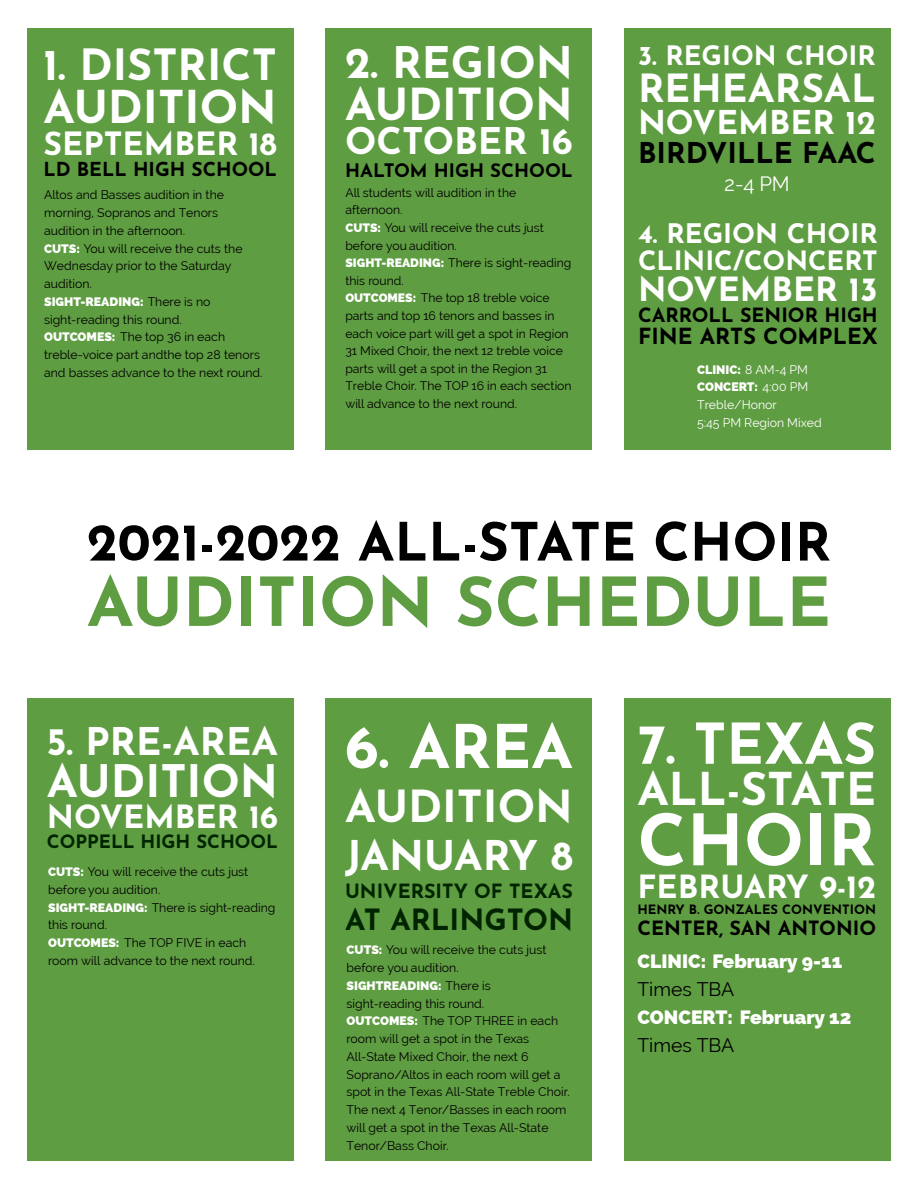
<style>
.page{position:relative;width:918px;height:1188px;background:#fff}
.page>*{position:absolute;margin:0;border:0;box-sizing:border-box;transform-origin:0 0}
.t1{font:70.65px "font 0000000026 cdd 859";color:#fff}
.t2{font:67.2px "font 0000000026 cdd 859";color:#5f9d42}
.t3{font:60px "font 0000000026 cdd 859";color:#fff}
.t4{font:56.1px "font 0000000026 cdd 859";color:#fff}
.t5{font:52.65px "font 0000000026 cdd 859";color:#000}
.t6{font:45.3px "font 0000000026 cdd 859";color:#fff}
.t7{font:45.15px "font 0000000026 cdd 859";color:#fff}
.t8{font:44.85px "font 0000000026 cdd 859";color:#fff}
.t9{font:44.25px "font 0000000026 cdd 859";color:#fff}
.t10{font:44.1px "font 0000000026 cdd 859";color:#fff}
.t11{font:43.5px "font 0000000026 cdd 859";color:#fff}
.t12{font:43.05px "font 0000000026 cdd 859";color:#fff}
.t13{font:40.95px "font 0000000026 cdd 859";letter-spacing:-.01em;color:#fff}
.t14{font:38.85px "font 0000000026 cdd 859";color:#fff}
.t15{font:38.25px "font 0000000026 cdd 859";color:#fff}
.t16{font:36.75px "font 0000000026 cdd 859";color:#fff}
.t17{font:33.3px "font 0000000026 cdd 859";color:#fff}
.t18{font:32.85px "font 0000000026 cdd 859";color:#fff}
.t19{font:32.1px "font 0000000026 cdd 859";color:#fff}
.t20{font:31.95px "font 0000000026 cdd 859";color:#fff}
.t21{font:29.25px "font 0000000026 cdd 859";color:#002400}
.t22{font:28.65px "font 0000000026 cdd 859";color:#000}
.t23{font:26.85px "font 0000000026 cdd 859";color:#fff}
.t24{font:26.7px "font 0000000026 cdd 859";color:#fff}
.t25{font:22.2px "font 0000000026 cdd 859";color:#000}
.t26{font:20.4px "font 0000000026 cdd 859";color:#fff}
.t27{font:19.65px "font 0000000026 cdd 859";color:#000}
.t28{font:19.65px "font 0000000026 cdd 859";color:#002400}
.t29{font:19.35px "font 0000000026 cdd 859";color:#fff}
.t30{font:19.35px "font 0000000026 cdd 859";color:#000}
.t31{font:19.2px "font 0000000026 cdd 859";color:#000}
.t32{font:18.6px "font 0000000026 cdd 859";color:#000}
.t33{font:18.45px "font 0000000026 cdd 859";color:#002400}
.t34{font:12.9px "font 0000000026 cdd 859";color:#000}
.t35{font:12.3px/17.7px "font 0000000026 cdd 859";color:#000}
.t36{font:12.3px/17.7px "font 0000000026 cdd 859";color:#fff}
.t37{font:12.15px/17.5px "font 0000000026 cdd 859";color:#000}
.s1{color:#fff}
.s2{color:#000}
</style>
<div class="page">
<div style="left:28px;top:28px;width:266px;height:422px;background:#5f9d42"></div>
<div style="left:28px;top:698px;width:266px;height:463px;background:#5f9d42"></div>
<div style="left:326px;top:28px;width:266px;height:422px;background:#5f9d42"></div>
<div style="left:326px;top:698px;width:266px;height:463px;background:#5f9d42"></div>
<div style="left:624px;top:28px;width:266px;height:422px;background:#5f9d42"></div>
<div style="left:624px;top:698px;width:266px;height:463px;background:#5f9d42"></div>
<h3 class="t12" style="left:43px;top:47px;width:235px">1. DISTRICT</h3>
<h3 class="t6" style="left:43px;top:89px;width:235px">AUDITION</h3>
<h3 class="t19" style="left:43px;top:131px;width:235px">SEPTEMBER 18</h3>
<h3 class="t31" style="left:43px;top:161px;width:235px">LD BELL HIGH SCHOOL</h3>
<p class="t35" style="left:44px;top:186px;width:181px">Altos and Basses audition in the</p>
<p class="t35" style="left:44px;top:204px;width:176px">morning, Sopranos and Tenors</p>
<p class="t35" style="left:44px;top:222px;width:142px">audition in the afternoon.</p>
<p class="t35" style="left:44px;top:239px;width:200px"><span class="s1">CUTS:</span> You will receive the cuts the</p>
<p class="t35" style="left:44px;top:257px;width:189px">Wednesday prior to the Saturday audition.</p>
<p class="t36" style="left:44px;top:293px;width:168px">SIGHT-READING: <span class="s2">There is no</span></p>
<p class="t35" style="left:44px;top:310px;width:139px">sight-reading this round.</p>
<p class="t35" style="left:44px;top:328px;width:183px"><span class="s1">OUTCOMES:</span> The top 36 in each</p>
<p class="t35" style="left:44px;top:346px;width:220px">treble-voice part andthe top 28 tenors and basses advance to the next round.</p>
<h3 class="t11" style="left:345px;top:46px;width:229px">2. REGION</h3>
<h3 class="t10" style="left:345px;top:87px;width:229px">AUDITION</h3>
<h3 class="t16" style="left:345px;top:127px;width:229px">OCTOBER 16</h3>
<h3 class="t32" style="left:345px;top:163px;width:229px">HALTOM HIGH SCHOOL</h3>
<p class="t37" style="left:345px;top:184px;width:172px">All students will audition in the</p>
<p class="t37" style="left:345px;top:201px;width:59px">afternoon.</p>
<p class="t37" style="left:345px;top:237px;width:227px">before you audition.<br><span class="s1">SIGHT-READING:</span> There is sight-reading</p>
<p class="t37" style="left:345px;top:289px;width:206px"><span class="s1">OUTCOMES:</span> The top 18 treble voice</p>
<p class="t37" style="left:345px;top:219px;width:200px"><span class="s1">CUTS:</span> You will receive the cuts just</p>
<p class="t37" style="left:345px;top:272px;width:60px">this round.</p>
<p class="t37" style="left:345px;top:307px;width:228px">parts and top 16 tenors and basses in each voice part will get a spot in Region 31 Mixed Choir, the next 12 treble voice parts will get a spot in the Region 31<br>Treble Choir. The TOP 16 in each section will advance to the next round.</p>
<h3 class="t23" style="left:638px;top:44px;width:239px">3. REGION CHOIR</h3>
<h3 class="t14" style="left:638px;top:73px;width:239px">REHEARSAL</h3>
<h3 class="t18" style="left:638px;top:109px;width:239px">NOVEMBER 12</h3>
<h3 class="t22" style="left:638px;top:142px;width:239px">BIRDVILLE FAAC</h3>
<h3 class="t26" style="left:724px;top:172px;width:67px">2-4 PM</h3>
<h3 class="t23" style="left:638px;top:223px;width:241px">4. REGION CHOIR</h3>
<h3 class="t24" style="left:638px;top:250px;width:241px">CLINIC/CONCERT</h3>
<h3 class="t17" style="left:638px;top:276px;width:241px">NOVEMBER 13</h3>
<h3 class="t27" style="left:638px;top:307px;width:241px">CARROLL SENIOR HIGH</h3>
<h3 class="t25" style="left:638px;top:328px;width:241px">FINE ARTS COMPLEX</h3>
<p class="t36" style="left:697px;top:360px;width:113px">CLINIC: 8 AM-4 PM<br>CONCERT: 4:00 PM</p>
<p class="t36" style="left:697px;top:414px;width:126px">5:45 PM Region Mixed</p>
<p class="t36" style="left:697px;top:396px;width:81px">Treble/Honor</p>
<h3 class="t5" style="left:87px;top:521px;width:746px">2021-2022 ALL-STATE CHOIR</h3>
<h2 class="t2" style="left:87px;top:576px;width:746px">AUDITION SCHEDULE</h2>
<h3 class="t15" style="left:47px;top:726px;width:233px">5. PRE-AREA</h3>
<h3 class="t8" style="left:47px;top:763px;width:233px">AUDITION</h3>
<h3 class="t20" style="left:47px;top:804px;width:233px">NOVEMBER 16</h3>
<h3 class="t33" style="left:47px;top:834px;width:233px">COPPELL HIGH SCHOOL</h3>
<p class="t35" style="left:48px;top:863px;width:202px"><span class="s1">CUTS:</span> You will receive the cuts just</p>
<p class="t35" style="left:48px;top:881px;width:229px">before you audition.<br><span class="s1">SIGHT-READING:</span> There is sight-reading</p>
<p class="t35" style="left:48px;top:916px;width:60px">this round.</p>
<p class="t35" style="left:48px;top:934px;width:200px"><span class="s1">OUTCOMES:</span> The TOP FIVE in each</p>
<p class="t35" style="left:48px;top:952px;width:208px">room will advance to the next round.</p>
<h3 class="t3" style="left:345px;top:723px;width:229px">6. AREA</h3>
<h3 class="t9" style="left:345px;top:789px;width:229px">AUDITION</h3>
<h3 class="t13" style="left:345px;top:839px;width:229px">JANUARY 8</h3>
<h3 class="t28" style="left:345px;top:883px;width:229px">UNIVERSITY OF TEXAS</h3>
<h3 class="t21" style="left:345px;top:908px;width:229px">AT ARLINGTON</h3>
<p class="t35" style="left:347px;top:941px;width:202px"><span class="s1">CUTS:</span> You will receive the cuts just before you audition.<br><span class="s1">SIGHTREADING:</span> There is</p>
<p class="t35" style="left:347px;top:1012px;width:213px"><span class="s1">OUTCOMES:</span> The TOP THREE in each</p>
<p class="t35" style="left:347px;top:994px;width:139px">sight-reading this round.</p>
<p class="t35" style="left:347px;top:1030px;width:225px">room will get a spot in the Texas All-State Mixed Choir, the next 6<br>Soprano/Altos in each room will get a spot in the Texas All-State Treble Choir.<br>The next 4 Tenor/Basses in each room will get a spot in the Texas All-State Tenor/Bass Choir.</p>
<h3 class="t4" style="left:637px;top:722px;width:240px">7. TEXAS</h3>
<h3 class="t7" style="left:637px;top:771px;width:240px">ALL-STATE</h3>
<h1 class="t1" style="left:637px;top:812px;width:240px">CHOIR</h1>
<p class="t34" style="left:637px;top:904px;width:240px">HENRY B. GONZALES CONVENTION</p>
<h3 class="t27" style="left:637px;top:921px;width:240px">CENTER, SAN ANTONIO</h3>
<h3 class="t20" style="left:637px;top:874px;width:240px">FEBRUARY 9-12</h3>
<h3 class="t29" style="left:637px;top:950px;width:206px">CLINIC: February 9-11</h3>
<h3 class="t29" style="left:637px;top:1006px;width:215px">CONCERT: February 12</h3>
<h3 class="t30" style="left:637px;top:978px;width:98px">Times TBA</h3>
<h3 class="t30" style="left:637px;top:1034px;width:98px">Times TBA</h3>
</div>
